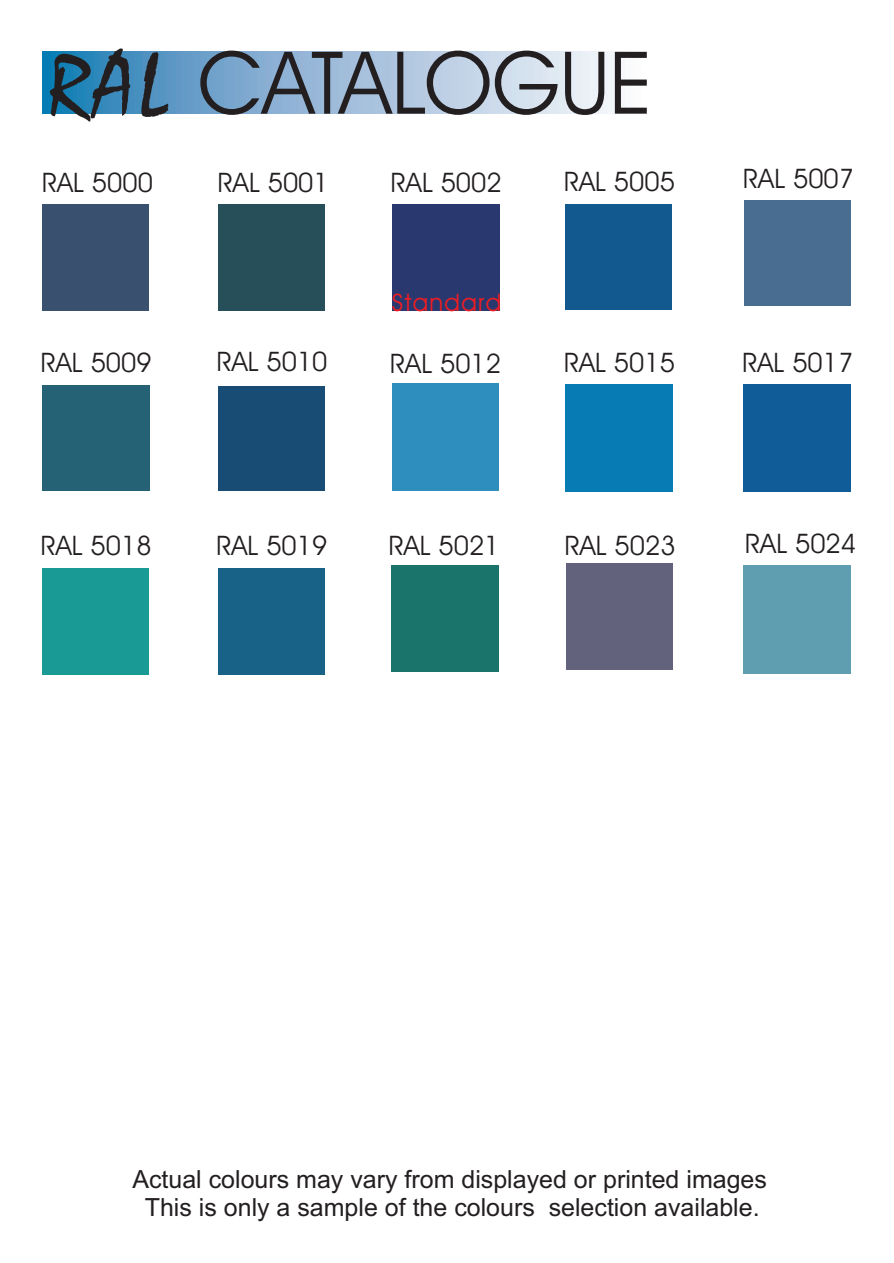
<style>
.page{position:relative;width:894px;height:1263px;background:#fff}
.page>*{position:absolute;margin:0;border:0;box-sizing:border-box;transform-origin:0 0}
.t1{font:87px "Avant Garde Bk BT";color:#231f20}
.t2{font:27px "Avant Garde Bk BT";color:#231f20}
.t3{font:25.05px/27.9px "Arial";color:#231f20;text-align:center}
.t4{font:24.15px "Avant Garde Bk BT";letter-spacing:.055em;color:#ee1d23}
.s1{font-family:"Staccato 222 BT"}
</style>
<div class="page">
<img style="left:43px;top:52px;width:575px;height:62px">
<div style="left:218px;top:204px;width:107px;height:107px;background:#274f59"></div>
<div style="left:43px;top:204px;width:106px;height:107px;background:#39506e"></div>
<div style="left:392px;top:204px;width:108px;height:107px;background:#29396f"></div>
<div style="left:566px;top:204px;width:106px;height:105px;background:#11598e"></div>
<div style="left:745px;top:201px;width:106px;height:105px;background:#496d91"></div>
<div style="left:42px;top:385px;width:107px;height:106px;background:#256276"></div>
<div style="left:218px;top:387px;width:107px;height:104px;background:#184c75"></div>
<div style="left:392px;top:384px;width:106px;height:107px;background:#2e8ebe"></div>
<div style="left:565px;top:385px;width:107px;height:106px;background:#077cb4"></div>
<div style="left:744px;top:385px;width:106px;height:106px;background:#0f5c98"></div>
<div style="left:43px;top:568px;width:106px;height:106px;background:#199a95"></div>
<div style="left:218px;top:568px;width:107px;height:106px;background:#176286"></div>
<div style="left:392px;top:565px;width:107px;height:106px;background:#1b746c"></div>
<div style="left:566px;top:564px;width:107px;height:106px;background:#63627d"></div>
<div style="left:744px;top:566px;width:106px;height:107px;background:#5f9eb1"></div>
<h1 class="t1" style="left:46px;top:48px;width:608px"><span class="s1">RAL</span> CATALOGUE</h1>
<p class="t2" style="left:218px;top:171px;width:112px">RAL 5001</p>
<p class="t2" style="left:743px;top:167px;width:112px">RAL 5007</p>
<p class="t2" style="left:42px;top:171px;width:112px">RAL 5000</p>
<p class="t2" style="left:564px;top:171px;width:112px">RAL 5005</p>
<p class="t2" style="left:391px;top:172px;width:112px">RAL 5002</p>
<p class="t4" style="left:392px;top:292px;width:111px">Standard</p>
<p class="t2" style="left:41px;top:352px;width:112px">RAL 5009</p>
<p class="t2" style="left:217px;top:351px;width:112px">RAL 5010</p>
<p class="t2" style="left:564px;top:351px;width:112px">RAL 5015</p>
<p class="t2" style="left:743px;top:351px;width:112px">RAL 5017</p>
<p class="t2" style="left:390px;top:352px;width:112px">RAL 5012</p>
<p class="t2" style="left:41px;top:534px;width:112px">RAL 5018</p>
<p class="t2" style="left:216px;top:534px;width:112px">RAL 5019</p>
<p class="t2" style="left:389px;top:534px;width:112px">RAL 5021</p>
<p class="t2" style="left:565px;top:534px;width:112px">RAL 5023</p>
<p class="t2" style="left:745px;top:533px;width:112px">RAL 5024</p>
<p class="t3" style="left:132px;top:1168px;width:636px">Actual colours may vary from displayed or printed images<br>This is only a sample of the colours selection available.</p>
</div>
